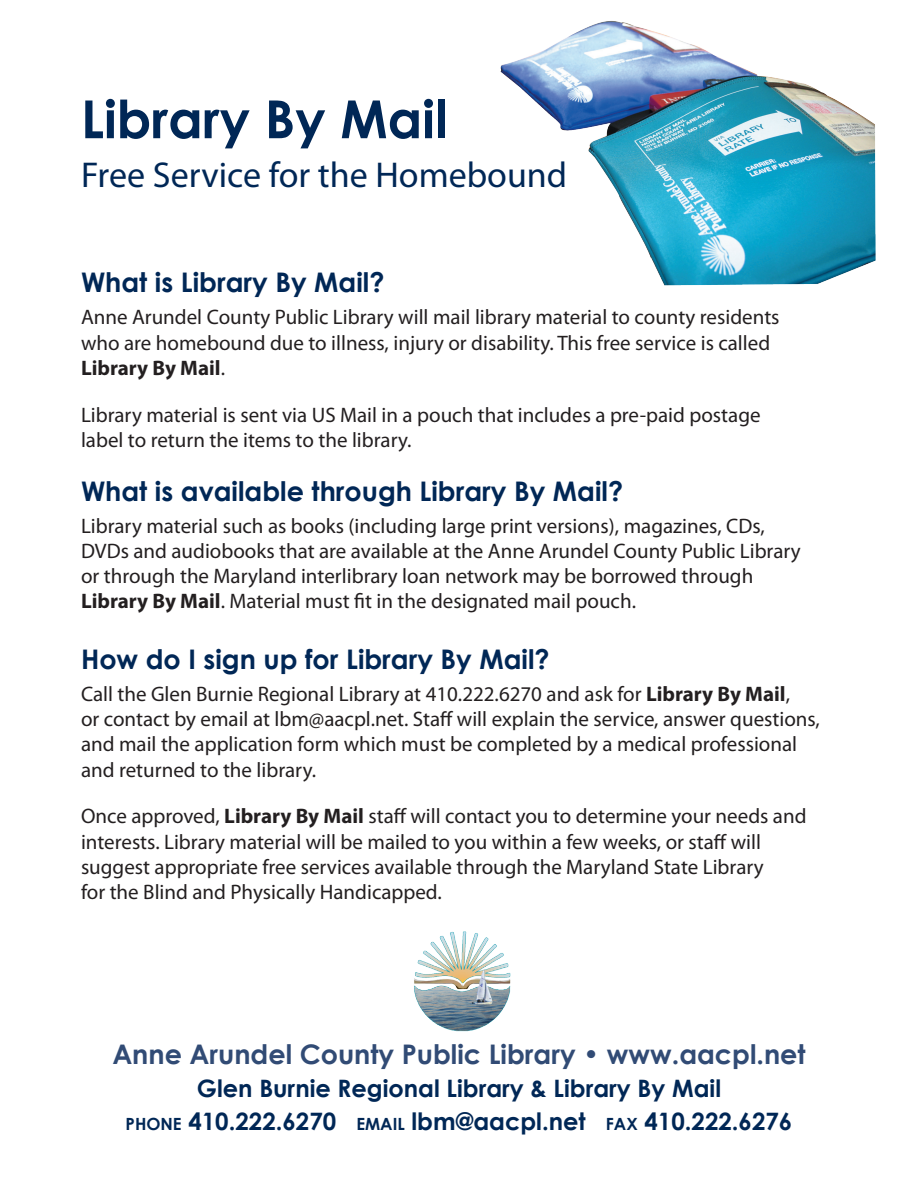
<style>
.page{position:relative;width:918px;height:1188px;background:#fff}
.page>*{position:absolute;margin:0;border:0;box-sizing:border-box;transform-origin:0 0}
.Headline{font:700 52.5px "Century Gothic";color:#002756}
.Headline-2{font:36px "Myriad Pro";color:#002756}
.logo_text{font:700 27px "Century Gothic";color:#002756}
.logo_text-2{font:700 27px "Century Gothic";color:#314b75}
.Body_text{font:700 27px "Century Gothic";color:#002756}
.logo_text-3{font:700 24px "Century Gothic";color:#002756}
.Body_text-2{font:21px/25.2px "Myriad Pro";color:#231f20}
.s1{font-weight:700}
.s2{font-size:16.8px}
</style>
<div class="page">
<img style="left:500px;top:21px;width:376px;height:265px">
<img style="left:414px;top:931px;width:97px;height:101px">
<p class="Headline" style="left:81px;top:86px;width:368px">Library By Mail</p>
<p class="Headline-2" style="left:81px;top:153px;width:488px">Free Service for the Homebound</p>
<p class="Body_text" style="left:81px;top:266px;width:305px">What is Library By Mail?</p>
<p class="Body_text-2" style="left:81px;top:304px;width:700px">Anne Arundel County Public Library will mail library material to county residents who are homebound due to illness, injury or disability. This free service is called<br><span class="s1">Library By Mail</span>.</p>
<p class="Body_text-2" style="left:81px;top:402px;width:681px">Library material is sent via US Mail in a pouch that includes a pre-paid postage label to return the items to the library.</p>
<p class="logo_text" style="left:81px;top:474px;width:544px">What is available through Library By Mail?</p>
<p class="Body_text-2" style="left:81px;top:513px;width:721px">Library material such as books (including large print versions), magazines, CDs, DVDs and audiobooks that are available at the Anne Arundel County Public Library or through the Maryland interlibrary loan network may be borrowed through <span class="s1">Library By Mail</span>. Material must fit in the designated mail pouch.</p>
<p class="logo_text" style="left:81px;top:642px;width:470px">How do I sign up for Library By Mail?</p>
<p class="Body_text-2" style="left:81px;top:681px;width:740px">Call the Glen Burnie Regional Library at 410.222.6270 and ask for <span class="s1">Library By Mail</span>,<br>or contact by email at lbm@aacpl.net. Staff will explain the service, answer questions, and mail the application form which must be completed by a medical professional and returned to the library.</p>
<p class="Body_text-2" style="left:81px;top:803px;width:727px">Once approved, <span class="s1">Library By Mail</span> staff will contact you to determine your needs and interests. Library material will be mailed to you within a few weeks, or staff will suggest appropriate free services available through the Maryland State Library<br>for the Blind and Physically Handicapped.</p>
<p class="logo_text-2" style="left:112px;top:1037px;width:695px">Anne Arundel County Public Library • www.aacpl.net</p>
<p class="logo_text-3" style="left:197px;top:1073px;width:526px">Glen Burnie Regional Library &amp; Library By Mail</p>
<p class="logo_text-3" style="left:126px;top:1106px;width:668px"><span class="s2">PHONE</span> 410.222.6270 <span class="s2">EMAIL</span> lbm@aacpl.net <span class="s2">FAX</span> 410.222.6276</p>
</div>
